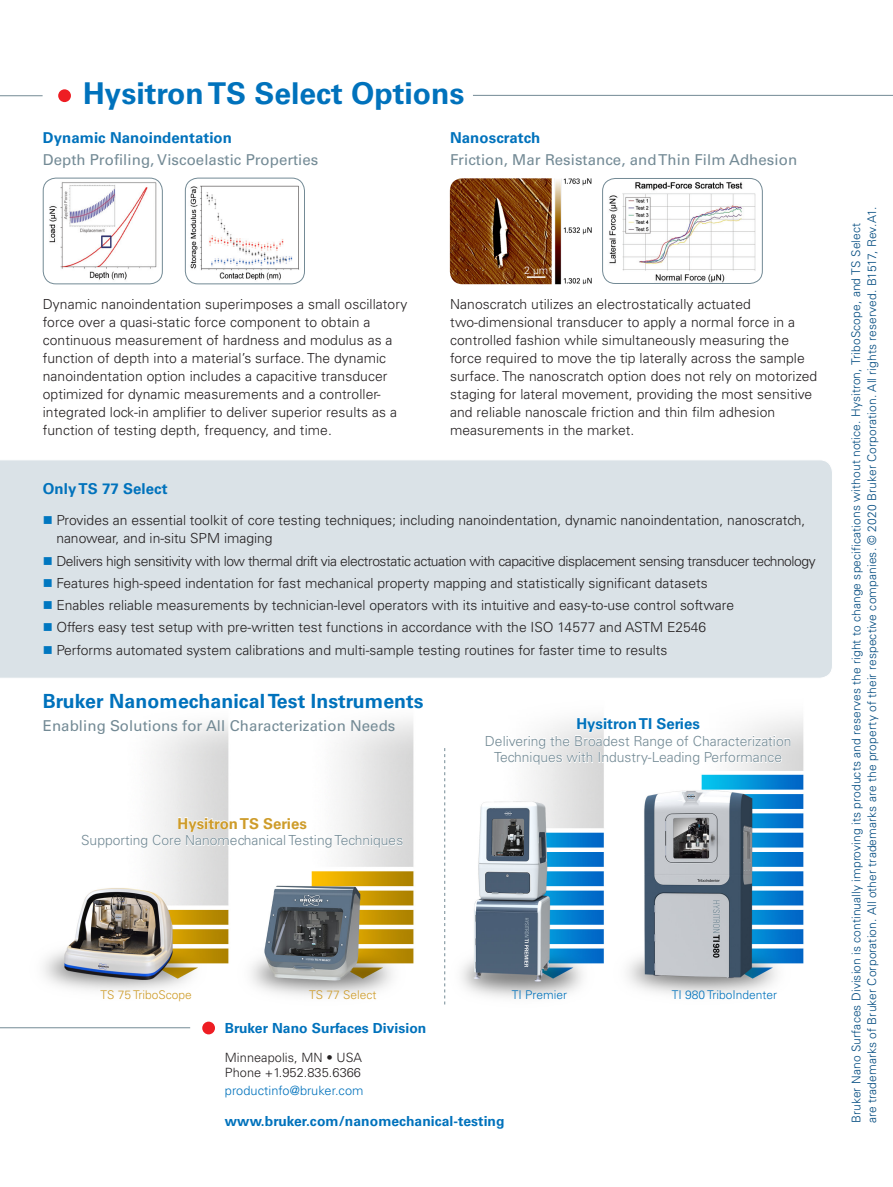
<style>
.page{position:relative;width:893px;height:1187px;background:#fff}
.page>*{position:absolute;margin:0;border:0;box-sizing:border-box;transform-origin:0 0}
.Subhead{font:700 30px "Univers LT Std";color:#0072bc}
.Subhead-2{font:700 19.5px "Univers LT Std";letter-spacing:.005em;color:#0072bc}
._2nd_Subhead{font:15px "Univers LT Std";letter-spacing:.005em;color:#738a95}
.Subhead-3{font:700 15px "Univers LT Std";letter-spacing:.005em;color:#0072bc}
.brochure_introductio{font:700 15px "Univers LT Std";color:#ce9c2a}
.brochure_introductio-2{font:700 15px "Univers LT Std";color:#0072bc}
._2nd_Subhead-2{font:300 13.8px/18px "Univers LT Std";letter-spacing:.005em;color:#231f20}
.brochure_introductio-3{font:300 13.8px/16.6px "Univers LT Std";color:#738a95;text-align:center}
._2nd_Subhead-3{font:300 13.8px "Univers LT Std";letter-spacing:-.03em;color:#231f20}
.Body_Copy{font:700 13.8px "Univers LT Std";letter-spacing:.005em;color:#0072bc}
.Body_Copy-2{font:300 12.75px/15.8px "Univers LT Std";letter-spacing:.005em;color:#231f20}
.Body_Copy-3{font:300 12.75px "Univers LT Std";letter-spacing:.005em;color:#0072bc}
.brochure_legend{font:300 12px/15.8px "Univers LT Std";letter-spacing:.01em;color:#004a7f}
.brochure_introductio-4{font:300 12px "Univers LT Std";color:#0072bc}
.brochure_introductio-5{font:300 12px "Univers LT Std";color:#ce9c2a}
.brochure_introductio-6{font:300 10.5px "Univers LT Std";color:#fff}
</style>
<div class="page">
<img style="left:43px;top:717px;width:761px;height:288px">
<svg style="left:81px;top:817px;width:322px;height:31px"></svg>
<svg style="left:486px;top:717px;width:305px;height:48px"></svg>
<img style="left:603px;top:178px;width:159px;height:105px">
<div style="left:602px;top:178px;width:161px;height:106px;border:1px solid #738a95;border-radius:13px"></div>
<img style="left:43px;top:178px;width:119px;height:106px">
<div style="left:43px;top:178px;width:120px;height:106px;border:1px solid #738a95;border-radius:13px"></div>
<img style="left:185px;top:180px;width:119px;height:103px">
<div style="left:185px;top:178px;width:120px;height:106px;border:1px solid #738a95;border-radius:13px"></div>
<div style="left:0;top:460px;width:832px;height:218px;background:#dae2e7"></div>
<img style="left:450px;top:178px;width:142px;height:106px">
<svg style="left:527px;top:276px;width:18px;height:2px"></svg>
<hr style="left:473px;top:95px;width:420px;height:1px;background:#738a95">
<div style="left:58px;top:89px;width:13px;height:13px;background:#ee1d23;border-radius:50%"></div>
<hr style="left:0;top:95px;width:43px;height:1px;background:#738a95">
<hr style="left:0;top:1027px;width:190px;height:1px;background:#738a95">
<div style="left:202px;top:1021px;width:13px;height:13px;background:#ee1d23;border-radius:50%"></div>
<svg style="left:444px;top:748px;width:1px;height:256px"></svg>
<svg style="left:44px;top:516px;width:8px;height:8px"></svg>
<svg style="left:44px;top:556px;width:8px;height:8px"></svg>
<svg style="left:44px;top:579px;width:8px;height:7px"></svg>
<svg style="left:44px;top:601px;width:8px;height:8px"></svg>
<svg style="left:44px;top:623px;width:8px;height:8px"></svg>
<svg style="left:44px;top:645px;width:8px;height:8px"></svg>
<p class="Subhead" style="left:83px;top:76px;width:383px">Hysitron TS Select Options</p>
<p class="Subhead-3" style="left:43px;top:128px;width:191px">Dynamic Nanoindentation</p>
<p class="_2nd_Subhead" style="left:43px;top:151px;width:277px">Depth Profiling, Viscoelastic Properties</p>
<p class="Subhead-3" style="left:450px;top:128px;width:92px">Nanoscratch</p>
<p class="_2nd_Subhead" style="left:450px;top:151px;width:349px">Friction, Mar Resistance, and Thin Film Adhesion</p>
<p class="_2nd_Subhead-2" style="left:43px;top:295px;width:366px">Dynamic nanoindentation superimposes a small oscillatory force over a quasi-static force component to obtain a continuous measurement of hardness and modulus as a function of depth into a material’s surface. The dynamic nanoindentation option includes a capacitive transducer optimized for dynamic measurements and a controller&shy;integrated lock-in amplifier to deliver superior results as a function of testing depth, frequency, and time.</p>
<p class="brochure_introductio-6" style="left:524px;top:263px;width:25px">2 µm</p>
<p class="_2nd_Subhead-2" style="left:450px;top:295px;width:369px">Nanoscratch utilizes an electrostatically actuated two-dimensional transducer to apply a normal force in a controlled fashion while simultaneously measuring the force required to move the tip laterally across the sample surface. The nanoscratch option does not rely on motorized staging for lateral movement, providing the most sensitive and reliable nanoscale friction and thin film adhesion measurements in the market.</p>
<p class="Subhead-3" style="left:43px;top:480px;width:126px">Only TS 77 Select</p>
<p class="_2nd_Subhead-2" style="left:56px;top:511px;width:750px">Provides an essential toolkit of core testing techniques; including nanoindentation, dynamic nanoindentation, nanoscratch, nanowear, and in-situ SPM imaging</p>
<p class="_2nd_Subhead-3" style="left:56px;top:552px;width:761px">Delivers high sensitivity with low thermal drift via electrostatic actuation with capacitive displacement sensing transducer technology</p>
<p class="_2nd_Subhead-2" style="left:56px;top:574px;width:653px">Features high-speed indentation for fast mechanical property mapping and statistically significant datasets</p>
<p class="_2nd_Subhead-2" style="left:56px;top:596px;width:679px">Enables reliable measurements by technician-level operators with its intuitive and easy-to-use control software</p>
<p class="_2nd_Subhead-2" style="left:56px;top:618px;width:651px">Offers easy test setup with pre-written test functions in accordance with the ISO 14577 and ASTM E2546</p>
<p class="_2nd_Subhead-2" style="left:56px;top:640px;width:613px">Performs automated system calibrations and multi-sample testing routines for faster time to results</p>
<p class="Subhead-2" style="left:43px;top:690px;width:382px">Bruker Nanomechanical Test Instruments</p>
<p class="_2nd_Subhead" style="left:43px;top:716px;width:354px">Enabling Solutions for All Characterization Needs</p>
<p class="brochure_introductio" style="left:178px;top:814px;width:131px">Hysitron TS Series</p>
<p class="brochure_introductio-3" style="left:81px;top:832px;width:324px">Supporting Core Nanomechanical Testing Techniques</p>
<p class="brochure_introductio-2" style="left:576px;top:714px;width:125px">Hysitron TI Series</p>
<p class="brochure_introductio-3" style="left:485px;top:732px;width:308px">Delivering the Broadest Range of Characterization<br>Techniques with Industry-Leading Performance</p>
<p class="brochure_introductio-5" style="left:101px;top:987px;width:93px">TS 75 TriboScope</p>
<p class="brochure_introductio-5" style="left:309px;top:987px;width:69px">TS 77 Select</p>
<p class="brochure_introductio-4" style="left:512px;top:987px;width:57px">TI Premier</p>
<p class="brochure_introductio-4" style="left:672px;top:987px;width:107px">TI 980 TriboIndenter</p>
<p class="Body_Copy" style="left:225px;top:1019px;width:203px">Bruker Nano Surfaces Division</p>
<p class="Body_Copy-2" style="left:225px;top:1049px;width:138px">Minneapolis, MN • USA<br>Phone +1.952.835.6366</p>
<p class="Body_Copy-3" style="left:225px;top:1082px;width:140px">productinfo@bruker.com</p>
<p class="Body_Copy" style="left:225px;top:1112px;width:281px">www.bruker.com/nanomechanical-testing</p>
<p class="brochure_legend" style="left:848px;top:1122px;width:918px;rotate:-90deg">Bruker Nano Surfaces Division is continually improving its products and reserves the right to change specifications without notice. Hysitron, TriboScope, and TS Select are trademarks of Bruker Corporation. All other trademarks are the property of their respective companies. © 2020 Bruker Corporation. All rights reserved. B1517, Rev.A1.</p>
</div>
